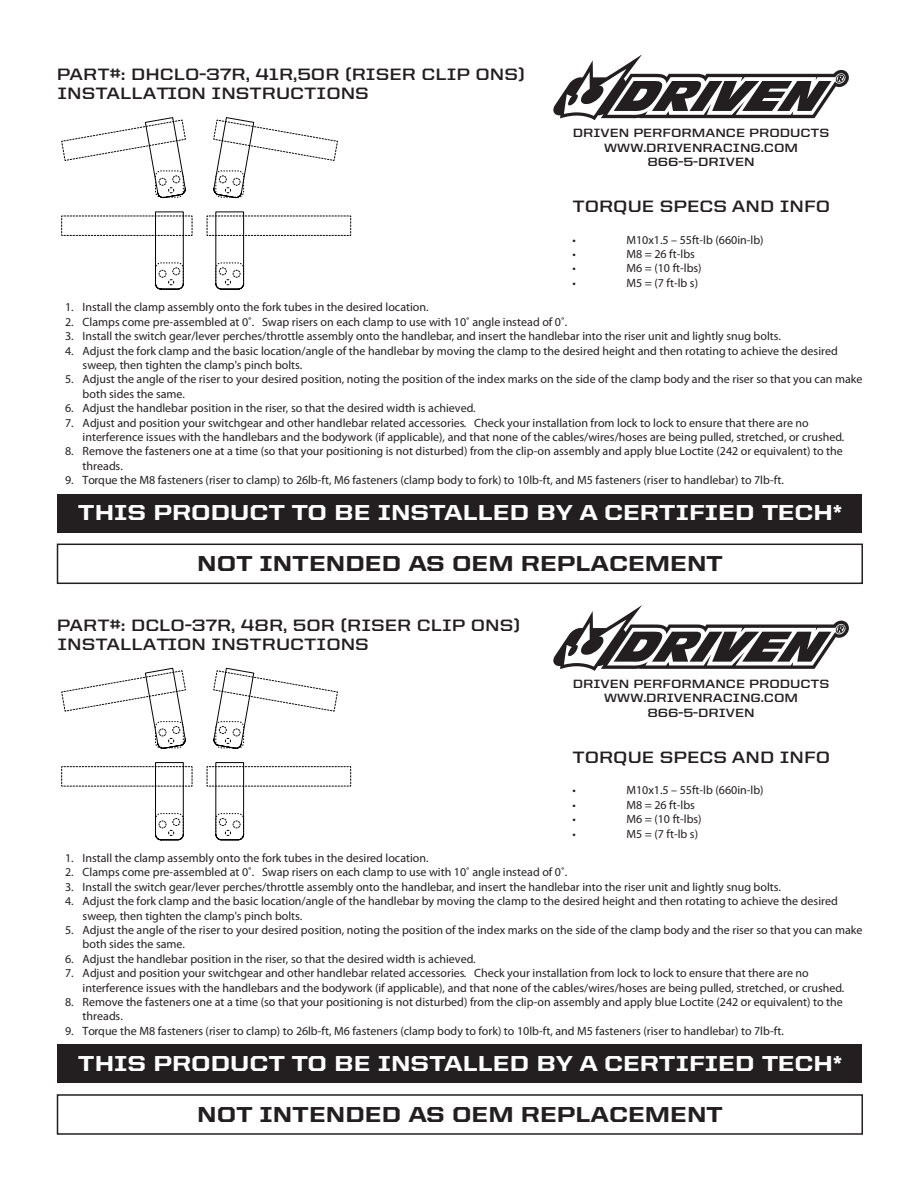
<style>
.page{position:relative;width:918px;height:1188px;background:#fff}
.page>*{position:absolute;margin:0;border:0;box-sizing:border-box;transform-origin:0 0}
.t1{font:800 21.75px "United Sans Semi Ext";color:#fff}
.t2{font:800 21.75px "United Sans Semi Ext";color:#231f20}
.t3{font:700 16.5px/19.2px "United Sans Semi Ext";color:#231f20}
.t4{font:12px/14.4px "Myriad Pro";color:#231f20}
.t5{font:700 12px/14.4px "United Sans Semi Ext";color:#231f20;text-align:center}
</style>
<div class="page">
<div style="left:58px;top:494px;width:804px;height:39px;background:#231f20"></div>
<div style="left:58px;top:1044px;width:804px;height:39px;background:#231f20"></div>
<div style="left:57px;top:544px;width:806px;height:40px;border:2px solid #231f20"></div>
<svg style="left:553px;top:54px;width:296px;height:66px"></svg>
<svg style="left:61px;top:211px;width:290px;height:79px"></svg>
<svg style="left:61px;top:117px;width:125px;height:81px"></svg>
<svg style="left:213px;top:117px;width:125px;height:81px"></svg>
<div style="left:57px;top:1094px;width:806px;height:41px;border:2px solid #231f20"></div>
<svg style="left:553px;top:605px;width:296px;height:66px"></svg>
<svg style="left:61px;top:762px;width:290px;height:79px"></svg>
<svg style="left:61px;top:667px;width:125px;height:82px"></svg>
<svg style="left:213px;top:667px;width:125px;height:82px"></svg>
<h2 class="t3" style="left:57px;top:65px;width:469px">PART#: DHCLO-37R, 41R,50R (RISER CLIP ONS)<br>INSTALLATION INSTRUCTIONS</h2>
<p class="t5" style="left:573px;top:126px;width:258px">DRIVEN PERFORMANCE PRODUCTS<br>WWW.DRIVENRACING.COM<br>866-5-DRIVEN</p>
<h2 class="t3" style="left:572px;top:197px;width:259px">TORQUE SPECS AND INFO</h2>
<p class="t4" style="left:572px;top:232px;width:5px">•</p>
<p class="t4" style="left:626px;top:232px;width:139px">M10x1.5 – 55ft-lb (660in-lb)</p>
<p class="t4" style="left:572px;top:247px;width:5px">•</p>
<p class="t4" style="left:626px;top:247px;width:70px">M8 = 26 ft-lbs</p>
<p class="t4" style="left:572px;top:261px;width:5px">•</p>
<p class="t4" style="left:626px;top:261px;width:77px">M6 = (10 ft-lbs)</p>
<p class="t4" style="left:572px;top:275px;width:5px">•</p>
<p class="t4" style="left:626px;top:275px;width:73px">M5 = (7 ft-lb s)</p>
<p class="t4" style="left:65px;top:300px;width:10px;text-align:justify">1.<br>2.<br>3.<br>4.</p>
<p class="t4" style="left:65px;top:372px;width:10px">5.</p>
<p class="t4" style="left:65px;top:401px;width:10px">6.<br>7.</p>
<p class="t4" style="left:65px;top:444px;width:10px">8.</p>
<p class="t4" style="left:65px;top:473px;width:10px">9.</p>
<p class="t4" style="left:83px;top:300px;width:781px">Install the clamp assembly onto the fork tubes in the desired location.<br>Clamps come pre-assembled at 0˚. Swap risers on each clamp to use with 10˚ angle instead of 0˚.<br>Install the switch gear/lever perches/throttle assembly onto the handlebar, and insert the handlebar into the riser unit and lightly snug bolts.<br>Adjust the fork clamp and the basic location/angle of the handlebar by moving the clamp to the desired height and then rotating to achieve the desired sweep, then tighten the clamp's pinch bolts.<br>Adjust the angle of the riser to your desired position, noting the position of the index marks on the side of the clamp body and the riser so that you can make both sides the same.<br>Adjust the handlebar position in the riser, so that the desired width is achieved.<br>Adjust and position your switchgear and other handlebar related accessories. Check your installation from lock to lock to ensure that there are no interference issues with the handlebars and the bodywork (if applicable), and that none of the cables/wires/hoses are being pulled, stretched, or crushed.<br>Remove the fasteners one at a time (so that your positioning is not disturbed) from the clip-on assembly and apply blue Loctite (242 or equivalent) to the threads.<br>Torque the M8 fasteners (riser to clamp) to 26lb-ft, M6 fasteners (clamp body to fork) to 10lb-ft, and M5 fasteners (riser to handlebar) to 7lb-ft.</p>
<h1 class="t1" style="left:78px;top:500px;width:766px">THIS PRODUCT TO BE INSTALLED BY A CERTIFIED TECH*</h1>
<h1 class="t2" style="left:197px;top:551px;width:527px">NOT INTENDED AS OEM REPLACEMENT</h1>
<h2 class="t3" style="left:57px;top:615px;width:465px">PART#: DCLO-37R, 48R, 50R (RISER CLIP ONS)<br>INSTALLATION INSTRUCTIONS</h2>
<p class="t5" style="left:573px;top:677px;width:258px">DRIVEN PERFORMANCE PRODUCTS<br>WWW.DRIVENRACING.COM<br>866-5-DRIVEN</p>
<h2 class="t3" style="left:572px;top:747px;width:259px">TORQUE SPECS AND INFO</h2>
<p class="t4" style="left:572px;top:783px;width:5px">•</p>
<p class="t4" style="left:626px;top:783px;width:139px">M10x1.5 – 55ft-lb (660in-lb)</p>
<p class="t4" style="left:572px;top:797px;width:5px">•</p>
<p class="t4" style="left:626px;top:797px;width:70px">M8 = 26 ft-lbs</p>
<p class="t4" style="left:572px;top:812px;width:5px">•</p>
<p class="t4" style="left:626px;top:812px;width:77px">M6 = (10 ft-lbs)</p>
<p class="t4" style="left:572px;top:826px;width:5px">•</p>
<p class="t4" style="left:626px;top:826px;width:73px">M5 = (7 ft-lb s)</p>
<p class="t4" style="left:65px;top:851px;width:10px;text-align:justify">1.<br>2.<br>3.<br>4.</p>
<p class="t4" style="left:65px;top:923px;width:10px">5.</p>
<p class="t4" style="left:65px;top:951px;width:10px">6.<br>7.</p>
<p class="t4" style="left:65px;top:995px;width:10px">8.</p>
<p class="t4" style="left:65px;top:1023px;width:10px">9.</p>
<p class="t4" style="left:83px;top:851px;width:781px">Install the clamp assembly onto the fork tubes in the desired location.<br>Clamps come pre-assembled at 0˚. Swap risers on each clamp to use with 10˚ angle instead of 0˚.<br>Install the switch gear/lever perches/throttle assembly onto the handlebar, and insert the handlebar into the riser unit and lightly snug bolts.<br>Adjust the fork clamp and the basic location/angle of the handlebar by moving the clamp to the desired height and then rotating to achieve the desired sweep, then tighten the clamp's pinch bolts.<br>Adjust the angle of the riser to your desired position, noting the position of the index marks on the side of the clamp body and the riser so that you can make both sides the same.<br>Adjust the handlebar position in the riser, so that the desired width is achieved.<br>Adjust and position your switchgear and other handlebar related accessories. Check your installation from lock to lock to ensure that there are no interference issues with the handlebars and the bodywork (if applicable), and that none of the cables/wires/hoses are being pulled, stretched, or crushed.<br>Remove the fasteners one at a time (so that your positioning is not disturbed) from the clip-on assembly and apply blue Loctite (242 or equivalent) to the threads.<br>Torque the M8 fasteners (riser to clamp) to 26lb-ft, M6 fasteners (clamp body to fork) to 10lb-ft, and M5 fasteners (riser to handlebar) to 7lb-ft.</p>
<h1 class="t1" style="left:78px;top:1051px;width:766px">THIS PRODUCT TO BE INSTALLED BY A CERTIFIED TECH*</h1>
<h1 class="t2" style="left:197px;top:1102px;width:527px">NOT INTENDED AS OEM REPLACEMENT</h1>
</div>
